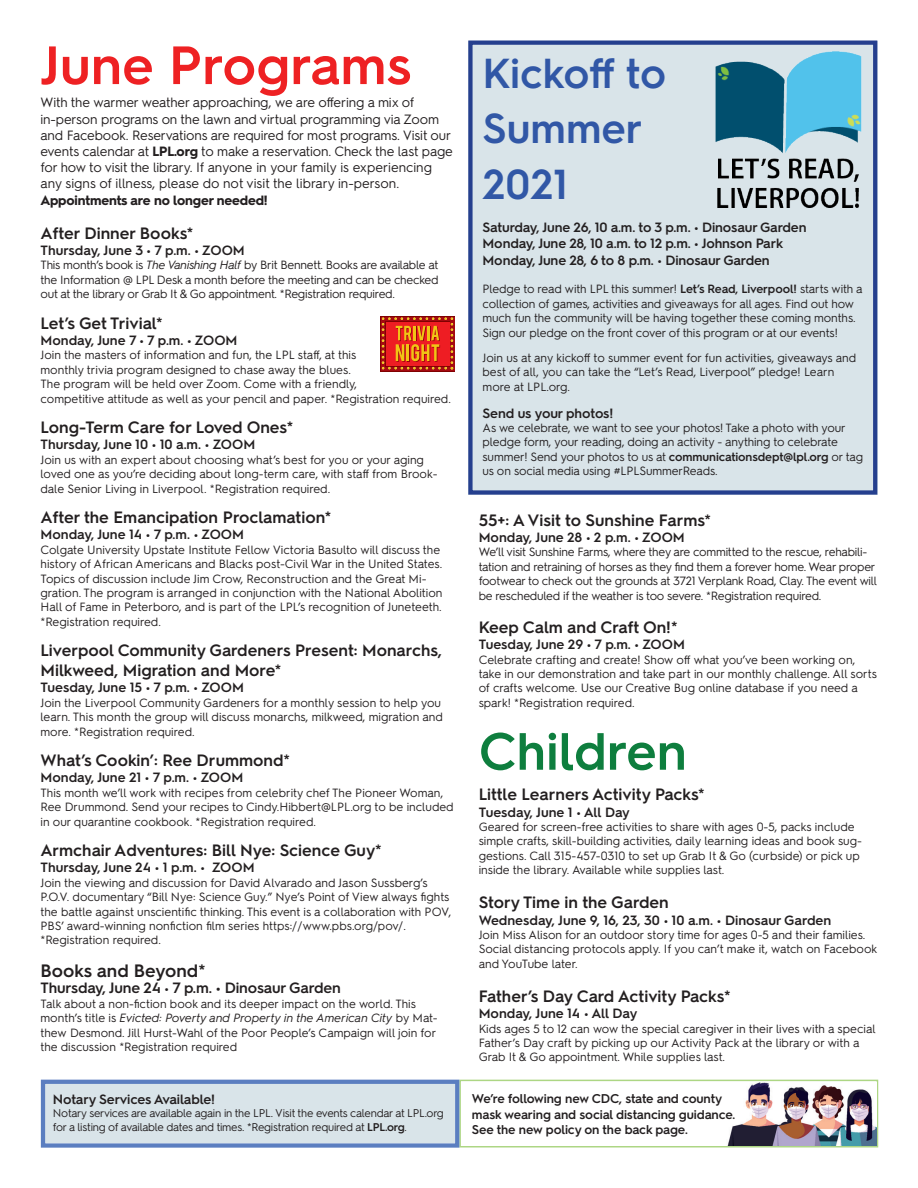
<style>
.page{position:relative;width:918px;height:1188px;background:#fff}
.page>*{position:absolute;margin:0;border:0;box-sizing:border-box;transform-origin:0 0}
.t1{font:600 54px "Hurme Geometric Sans 2";color:#ee2123}
.t2{font:600 52.5px "Hurme Geometric Sans 2";color:#0e7e3e}
.t3{font:600 42px/55.5px "Hurme Geometric Sans 2";color:#3157a6}
.t4{font:600 18px "Hurme Geometric Sans 2";color:#231f20}
.t5{font:600 16.5px/19.8px "Hurme Geometric Sans 2";color:#231f20}
.t6{font:600 15px "Hurme Geometric Sans 2";letter-spacing:-.01em;color:#231f20}
.t7{font:600 13.5px "Hurme Geometric Sans 2";letter-spacing:-.01em;color:#231f20}
.t8{font:13.5px/16.2px "Hurme Geometric Sans 2";letter-spacing:-.01em;color:#231f20}
.t9{font:600 12.75px/15.3px "Hurme Geometric Sans 2";letter-spacing:-.01em;color:#231f20}
.t10{font:12px/14.4px "Hurme Geometric Sans 2";color:#231f20}
.t11{font:12px/14.4px "Hurme Geometric Sans 2";letter-spacing:-.02em;color:#231f20}
.t12{font:11.25px/13.5px "Hurme Geometric Sans 2";letter-spacing:-.02em;color:#231f20}
.s1{font-weight:700}
.s2{font-style:italic}
.s3{font-size:13.5px}
.s4{font-weight:600}
</style>
<div class="page">
<div style="left:459px;top:1080px;width:419px;height:68px;border:2px solid #9c6"></div>
<div style="left:468px;top:41px;width:409px;height:454px;background:#d9e4e9"></div>
<div style="left:46px;top:1080px;width:409px;height:63px;background:#d9e4e9"></div>
<svg style="left:380px;top:316px;width:75px;height:55px"></svg>
<svg style="left:381px;top:317px;width:73px;height:53px"></svg>
<svg style="left:382px;top:317px;width:71px;height:53px;background:#d9411a"></svg>
<div style="left:468px;top:41px;width:409px;height:454px;border:4px solid #253f8e"></div>
<div style="left:41px;top:1080px;width:418px;height:68px;border:4px solid #5b7ec0"></div>
<img style="left:715px;top:51px;width:147px;height:157px">
<img style="left:727px;top:1083px;width:150px;height:63px">
<p class="t1" style="left:40px;top:27px;width:373px">June Programs</p>
<p class="t8" style="left:40px;top:94px;width:414px">With the warmer weather approaching, we are offering a mix of in-person programs on the lawn and virtual programming via Zoom and Facebook. Reservations are required for most programs. Visit our events calendar at <span class="s1">LPL.org</span> to make a reservation. Check the last page for how to visit the library. If anyone in your family is experiencing any signs of illness, please do not visit the library in-person.<br><span class="s1">Appointments are no longer needed!</span></p>
<p class="t5" style="left:40px;top:222px;width:154px">After Dinner Books*</p>
<p class="t7" style="left:40px;top:241px;width:206px">Thursday, June 3 • 7 p.m. • ZOOM</p>
<p class="t10" style="left:40px;top:257px;width:400px;text-align:justify">This month’s book is <span class="s2">The Vanishing Half</span> by Brit Bennett. Books are available at the Information @ LPL Desk a month before the meeting and can be checked out at the library or Grab It &amp; Go appointment. *Registration required.</p>
<p class="t5" style="left:40px;top:312px;width:124px">Let’s Get Trivial*</p>
<p class="t7" style="left:40px;top:331px;width:199px">Monday, June 7 • 7 p.m. • ZOOM</p>
<p class="t10" style="left:40px;top:347px;width:412px">Join the masters of information and fun, the LPL staff, at this<br>monthly trivia program designed to chase away the blues.<br>The program will be held over Zoom. Come with a friendly,<br>competitive attitude as well as your pencil and paper. *Registration required.</p>
<p class="t5" style="left:40px;top:417px;width:254px">Long-Term Care for Loved Ones*</p>
<p class="t7" style="left:40px;top:435px;width:216px">Thursday, June 10 • 10 a.m. • ZOOM</p>
<p class="t10" style="left:40px;top:452px;width:399px">Join us with an expert about choosing what’s best for you or your aging loved one as you’re deciding about long-term care, with staff from Brook&shy;dale Senior Living in Liverpool. *Registration required.</p>
<p class="t5" style="left:40px;top:507px;width:292px">After the Emancipation Proclamation*</p>
<p class="t7" style="left:40px;top:525px;width:205px">Monday, June 14 • 7 p.m. • ZOOM</p>
<p class="t10" style="left:40px;top:542px;width:404px">Colgate University Upstate Institute Fellow Victoria Basulto will discuss the history of African Americans and Blacks post-Civil War in the United States.<br>Topics of discussion include Jim Crow, Reconstruction and the Great Mi&shy;gration. The program is arranged in conjunction with the National Abolition Hall of Fame in Peterboro, and is part of the LPL’s recognition of Juneteeth. *Registration required.</p>
<p class="t5" style="left:40px;top:640px;width:403px">Liverpool Community Gardeners Present: Monarchs,<br>Milkweed, Migration and More*</p>
<p class="t7" style="left:40px;top:678px;width:205px">Tuesday, June 15 • 7 p.m. • ZOOM</p>
<p class="t10" style="left:40px;top:695px;width:404px">Join the Liverpool Community Gardeners for a monthly session to help you learn. This month the group will discuss monarchs, milkweed, migration and more. *Registration required.</p>
<p class="t5" style="left:40px;top:750px;width:251px">What’s Cookin’: Ree Drummond*</p>
<p class="t7" style="left:40px;top:768px;width:204px">Monday, June 21 • 7 p.m. • ZOOM</p>
<p class="t10" style="left:40px;top:785px;width:415px">This month we’ll work with recipes from celebrity chef The Pioneer Woman,<br>Ree Drummond. Send your recipes to Cindy.Hibbert@LPL.org to be included in our quarantine cookbook. *Registration required.</p>
<p class="t5" style="left:40px;top:840px;width:343px">Armchair Adventures: Bill Nye: Science Guy*</p>
<p class="t7" style="left:40px;top:858px;width:216px">Thursday, June 24 • 1 p.m. • ZOOM</p>
<p class="t10" style="left:40px;top:875px;width:412px">Join the viewing and discussion for David Alvarado and Jason Sussberg’s P.O.V. documentary “Bill Nye: Science Guy.” Nye’s Point of View always fights the battle against unscientific thinking. This event is a collaboration with POV, PBS’ award-winning nonfiction film series https://www.pbs.org/pov/.</p>
<p class="t10" style="left:40px;top:932px;width:122px">*Registration required.</p>
<p class="t4" style="left:40px;top:958px;width:166px">Books and Beyond*</p>
<p class="t6" style="left:40px;top:978px;width:302px">Thursday, June 24 <span class="s3">•</span> 7 p.m. • Dinosaur Garden</p>
<p class="t10" style="left:40px;top:996px;width:399px">Talk about a non-fiction book and its deeper impact on the world. This month’s title is <span class="s2">Evicted: Poverty and Property in the American City</span> by Mat&shy;thew Desmond. Jill Hurst-Wahl of the Poor People’s Campaign will join for the discussion *Registration required</p>
<p class="t7" style="left:53px;top:1090px;width:164px">Notary Services Available!</p>
<p class="t12" style="left:53px;top:1106px;width:393px">Notary services are available again in the LPL. Visit the events calendar at LPL.org for a listing of available dates and times. *Registration required at <span class="s4">LPL.org</span>.</p>
<p class="t3" style="left:483px;top:43px;width:185px">Kickoff to</p>
<p class="t3" style="left:483px;top:98px;width:162px">Summer<br>2021</p>
<p class="t7" style="left:483px;top:218px;width:325px">Saturday, June 26, 10 a.m. to 3 p.m. • Dinosaur Garden</p>
<p class="t7" style="left:483px;top:234px;width:302px">Monday, June 28, 10 a.m. to 12 p.m. • Johnson Park</p>
<p class="t7" style="left:483px;top:250px;width:289px">Monday, June 28, 6 to 8 p.m. • Dinosaur Garden</p>
<p class="t10" style="left:483px;top:281px;width:382px">Pledge to read with LPL this summer! <span class="s4">Let’s Read, Liverpool!</span> starts with a collection of games, activities and giveaways for all ages. Find out how much fun the community will be having together these coming months.<br>Sign our pledge on the front cover of this program or at our events!</p>
<p class="t10" style="left:483px;top:350px;width:375px">Join us at any kickoff to summer event for fun activities, giveaways and best of all, you can take the “Let’s Read, Liverpool” pledge! Learn more at LPL.org.</p>
<p class="t7" style="left:483px;top:403px;width:132px">Send us your photos!</p>
<p class="t10" style="left:483px;top:420px;width:382px">As we celebrate, we want to see your photos! Take a photo with your pledge form, your reading, doing an activity - anything to celebrate summer! Send your photos to us at <span class="s4">communicationsdept@lpl.org</span> or tag us on social media using #LPLSummerReads.</p>
<p class="t5" style="left:479px;top:509px;width:234px">55+: A Visit to Sunshine Farms*</p>
<p class="t7" style="left:479px;top:528px;width:208px">Monday, June 28 • 2 p.m. • ZOOM</p>
<p class="t11" style="left:479px;top:544px;width:400px">We’ll visit Sunshine Farms, where they are committed to the rescue, rehabili&shy;tation and retraining of horses as they find them a forever home. Wear proper footwear to check out the grounds at 3721 Verplank Road, Clay. The event will be rescheduled if the weather is too severe. *Registration required.</p>
<p class="t5" style="left:479px;top:616px;width:200px">Keep Calm and Craft On!*</p>
<p class="t7" style="left:479px;top:635px;width:208px">Tuesday, June 29 • 7 p.m. • ZOOM</p>
<p class="t10" style="left:479px;top:651px;width:400px">Celebrate crafting and create! Show off what you’ve been working on, take in our demonstration and take part in our monthly challenge. All sorts of crafts welcome. Use our Creative Bug online database if you need a spark! *Registration required.</p>
<p class="t2" style="left:479px;top:715px;width:210px">Children</p>
<p class="t5" style="left:479px;top:784px;width:228px">Little Learners Activity Packs*</p>
<p class="t7" style="left:479px;top:802px;width:153px">Tuesday, June 1 • All Day</p>
<p class="t10" style="left:479px;top:819px;width:385px">Geared for screen-free activities to share with ages 0-5, packs include simple crafts, skill-building activities, daily learning ideas and book sug&shy;gestions. Call 315-457-0310 to set up Grab It &amp; Go (curbside) or pick up inside the library. Available while supplies last.</p>
<p class="t5" style="left:479px;top:892px;width:192px">Story Time in the Garden</p>
<p class="t7" style="left:479px;top:910px;width:354px">Wednesday, June 9, 16, 23, 30 • 10 a.m. • Dinosaur Garden</p>
<p class="t10" style="left:479px;top:927px;width:400px">Join Miss Alison for an outdoor story time for ages 0-5 and their families.<br>Social distancing protocols apply. If you can’t make it, watch on Facebook and YouTube later.</p>
<p class="t5" style="left:479px;top:985px;width:253px">Father’s Day Card Activity Packs*</p>
<p class="t7" style="left:479px;top:1004px;width:160px">Monday, June 14 • All Day</p>
<p class="t10" style="left:479px;top:1020px;width:399px">Kids ages 5 to 12 can wow the special caregiver in their lives with a special<br>Father’s Day craft by picking up our Activity Pack at the library or with a<br>Grab It &amp; Go appointment. While supplies last.</p>
<p class="t9" style="left:472px;top:1090px;width:265px">We’re following new CDC, state and county mask wearing and social distancing guidance.<br>See the new policy on the back page.</p>
</div>
